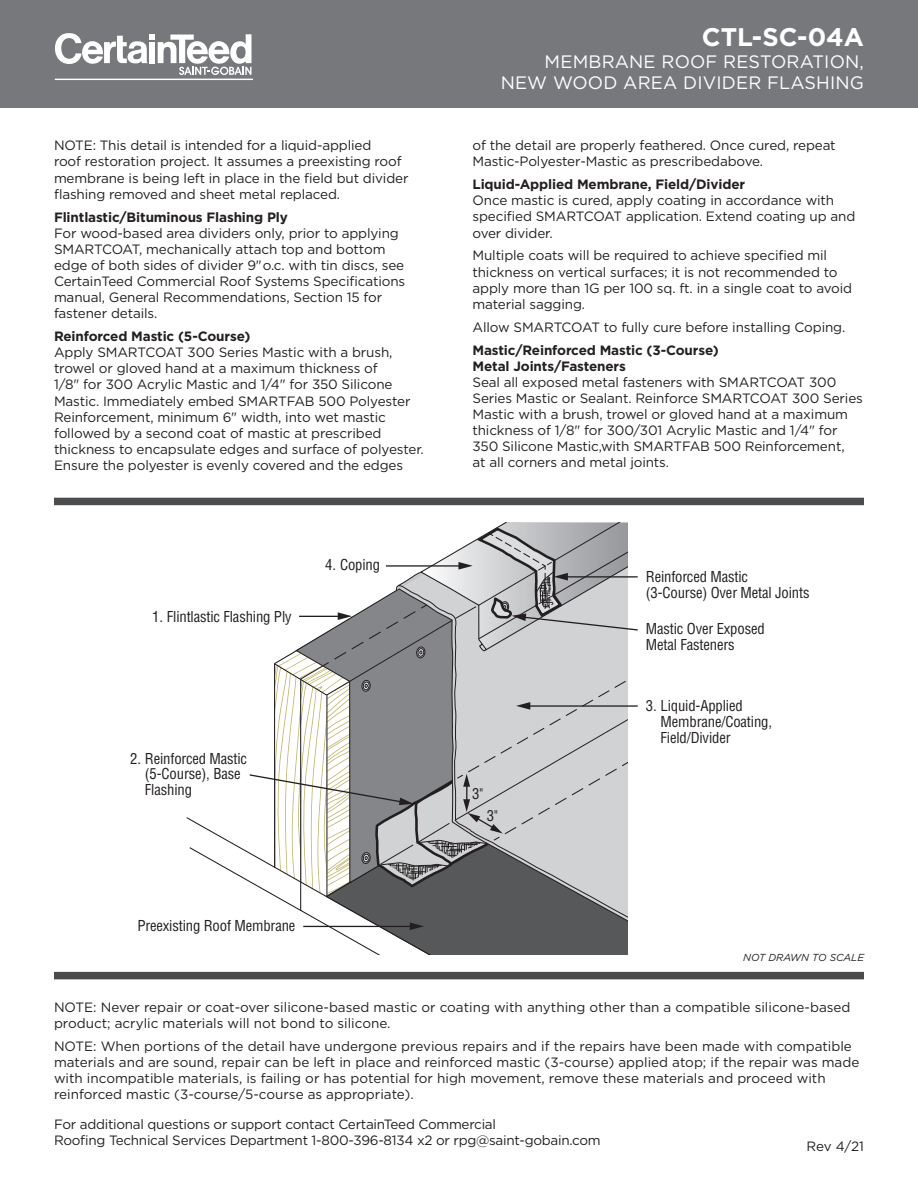
<style>
.page{position:relative;width:918px;height:1188px;background:#fff}
.page>*{position:absolute;margin:0;border:0;box-sizing:border-box;transform-origin:0 0}
.t1{font:700 25.5px "Gotham";color:#fff}
.t2{font:18px/20.1px "Gotham";letter-spacing:.01em;color:#fff;text-align:right}
.t3{font:condensed 14.7px/15.8px "Helvetica LT Std";letter-spacing:-.01em;color:#231f20}
.t4{font:13.5px/16px "Gotham";letter-spacing:-.01em;color:#231f20}
.t5{font:700 13.5px/16px "Gotham";letter-spacing:-.01em;color:#231f20}
.t6{font:italic 10.2px "Gotham";color:#231f20}
</style>
<div class="page">
<svg style="left:324px;top:912px;width:304px;height:43px"></svg>
<div style="left:396px;top:912px;width:232px;height:8px;background:#57585a"></div>
<hr style="left:303px;top:926px;width:109px;height:1px;background:#231f20">
<svg style="left:410px;top:922px;width:14px;height:8px"></svg>
<svg style="left:188px;top:523px;width:450px;height:389px"></svg>
<div style="left:0;top:0;width:918px;height:108px;background:#76787b"></div>
<svg style="left:55px;top:33px;width:197px;height:42px"></svg>
<hr style="left:55px;top:79px;width:198px;height:1px;background:#fff">
<div style="left:54px;top:498px;width:810px;height:7px;background:#4b4c4d"></div>
<div style="left:54px;top:972px;width:810px;height:7px;background:#4b4c4d"></div>
<h1 class="t1" style="left:702px;top:20px;width:164px">CTL-SC-04A</h1>
<p class="t4" style="left:54px;top:137px;width:356px">NOTE: This detail is intended for a liquid-applied<br>roof restoration project. It assumes a preexisting roof membrane is being left in place in the field but divider flashing removed and sheet metal replaced.</p>
<p class="t5" style="left:54px;top:209px;width:235px">Flintlastic/Bituminous Flashing Ply</p>
<p class="t4" style="left:54px;top:225px;width:353px">For wood-based area dividers only, prior to applying SMARTCOAT, mechanically attach top and bottom edge of both sides of divider 9"o.c. with tin discs, see CertainTeed Commercial Roof Systems Specifications manual, General Recommendations, Section 15 for fastener details.</p>
<p class="t5" style="left:54px;top:328px;width:198px">Reinforced Mastic (5-Course)</p>
<p class="t4" style="left:54px;top:344px;width:371px">Apply SMARTCOAT 300 Series Mastic with a brush, trowel or gloved hand at a maximum thickness of<br>1/8" for 300 Acrylic Mastic and 1/4" for 350 Silicone Mastic. Immediately embed SMARTFAB 500 Polyester Reinforcement, minimum 6" width, into wet mastic followed by a second coat of mastic at prescribed thickness to encapsulate edges and surface of polyester.<br>Ensure the polyester is evenly covered and the edges</p>
<p class="t3" style="left:152px;top:609px;width:141px">1. Flintlastic Flashing Ply</p>
<p class="t3" style="left:325px;top:556px;width:56px">4. Coping</p>
<p class="t3" style="left:145px;top:750px;width:104px;text-indent:-15px">2. Reinforced Mastic (5-Course), Base<br>Flashing</p>
<p class="t3" style="left:137px;top:918px;width:160px">Preexisting Roof Membrane</p>
<h2 class="t2" style="left:545px;top:52px;width:31px">Membrane</h2>
<h2 class="t2" style="left:661px;top:52px;width:28px">Roof</h2>
<h2 class="t2" style="left:723px;top:52px;width:27px">Restoration</h2>
<h2 class="t2" style="left:501px;top:52px;width:365px">,<br>NEW WOOD AREA DIVIDER FLASHING</h2>
<p class="t4" style="left:472px;top:137px;width:365px">of the detail are properly feathered. Once cured, repeat<br>Mastic-Polyester-Mastic as prescribedabove.</p>
<p class="t5" style="left:472px;top:176px;width:274px">Liquid-Applied Membrane, Field/Divider</p>
<p class="t4" style="left:472px;top:192px;width:384px">Once mastic is cured, apply coating in accordance with specified SMARTCOAT application. Extend coating up and over divider.</p>
<p class="t4" style="left:472px;top:247px;width:381px">Multiple coats will be required to achieve specified mil thickness on vertical surfaces; it is not recommended to apply more than 1G per 100 sq. ft. in a single coat to avoid material sagging.</p>
<p class="t4" style="left:472px;top:319px;width:374px">Allow SMARTCOAT to fully cure before installing Coping.</p>
<p class="t5" style="left:472px;top:342px;width:248px">Mastic/Reinforced Mastic (3-Course)<br>Metal Joints/Fasteners</p>
<p class="t4" style="left:472px;top:374px;width:392px">Seal all exposed metal fasteners with SMARTCOAT 300<br>Series Mastic or Sealant. Reinforce SMARTCOAT 300 Series Mastic with a brush, trowel or gloved hand at a maximum thickness of 1/8" for 300/301 Acrylic Mastic and 1/4" for 350 Silicone Mastic,with SMARTFAB 500 Reinforcement,<br>at all corners and metal joints.</p>
<p class="t3" style="left:646px;top:569px;width:165px">Reinforced Mastic (3-Course) Over Metal Joints</p>
<p class="t3" style="left:646px;top:621px;width:120px">Mastic Over Exposed<br>Metal Fasteners</p>
<p class="t3" style="left:472px;top:785px;width:12px">3"</p>
<p class="t3" style="left:487px;top:807px;width:12px">3"</p>
<p class="t3" style="left:661px;top:698px;width:113px;text-indent:-15px">3. Liquid-Applied<br>Membrane/Coating,<br>Field/Divider</p>
<p class="t6" style="left:743px;top:951px;width:122px">NOT DRAWN TO SCALE</p>
<p class="t4" style="left:54px;top:999px;width:798px">NOTE: Never repair or coat-over silicone-based mastic or coating with anything other than a compatible silicone-based product; acrylic materials will not bond to silicone.</p>
<p class="t4" style="left:54px;top:1038px;width:807px">NOTE: When portions of the detail have undergone previous repairs and if the repairs have been made with compatible materials and are sound, repair can be left in place and reinforced mastic (3-course) applied atop; if the repair was made with incompatible materials, is failing or has potential for high movement, remove these materials and proceed with reinforced mastic (3-course/5-course as appropriate).</p>
<p class="t4" style="left:806px;top:1138px;width:59px">Rev 4/21</p>
<p class="t4" style="left:54px;top:1116px;width:548px">For additional questions or support contact CertainTeed Commercial<br>Roofing Technical Services Department 1-800-396-8134 x2 or rpg@saint-gobain.com</p>
</div>
